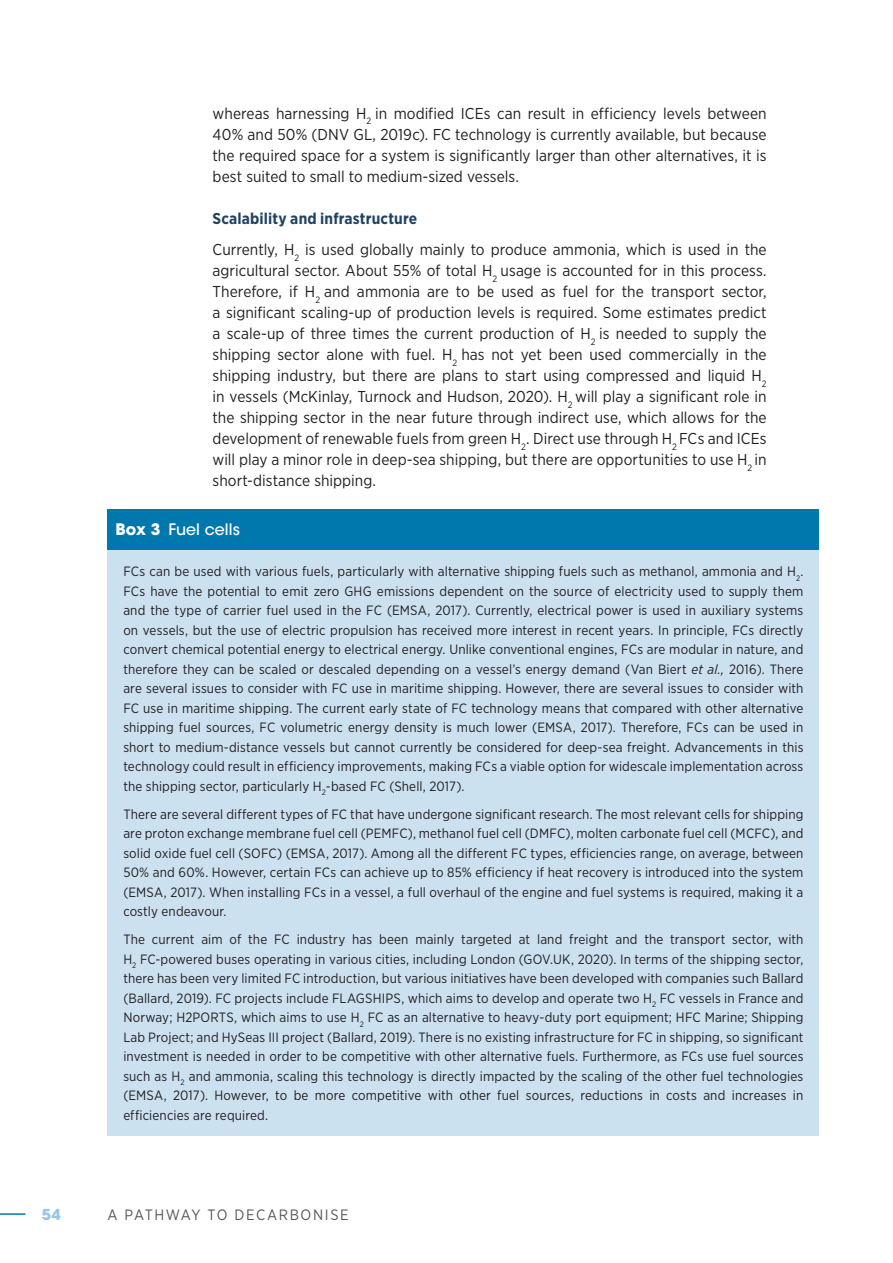
<style>
.page{position:relative;width:893px;height:1263px;background:#fff}
.page>*{position:absolute;margin:0;border:0;box-sizing:border-box;transform-origin:0 0}
.Text_General{font:15.75px/21px "Gotham Narrow";color:#231f20;text-align:justify}
._03_Subheadline{font:700 15.75px "Gotham Narrow";letter-spacing:.01em;color:#204262}
.Title_Box{font:500 15.75px "ITC Avant Garde Std";letter-spacing:.005em;color:#fff}
.t1{font:15px "Gotham Narrow";letter-spacing:.105em;color:#57585a}
.t2{font:700 15px "ITC Avant Garde Std";color:#98c5e7}
.Text_box{font:13.5px/19.5px "Gotham Narrow";letter-spacing:.01em;color:#231f20;text-align:justify}
.s1{font-weight:700}
.s2{font-style:italic}
</style>
<div class="page">
<hr style="left:0;top:1213px;width:26px;height:2px;background:#0078ae">
<div style="left:108px;top:509px;width:711px;height:40px;background:#0078ae"></div>
<div style="left:108px;top:549px;width:711px;height:586px;background:#cce1f0"></div>
<p class="Text_General" style="left:213px;top:103px;width:556px">whereas harnessing H<sub>2</sub> in modified ICEs can result in efficiency levels between 40% and 50% (DNV GL, 2019c). FC technology is currently available, but because the required space for a system is significantly larger than other alternatives, it is best suited to small to medium-sized vessels.</p>
<p class="_03_Subheadline" style="left:213px;top:208px;width:206px">Scalability and infrastructure</p>
<p class="Text_General" style="left:213px;top:239px;width:556px">Currently, H<sub>2</sub> is used globally mainly to produce ammonia, which is used in the agricultural sector. About 55% of total H<sub>2</sub> usage is accounted for in this process.<br>Therefore, if H<sub>2</sub> and ammonia are to be used as fuel for the transport sector, a significant scaling-up of production levels is required. Some estimates predict a scale-up of three times the current production of H<sub>2</sub> is needed to supply the shipping sector alone with fuel. H<sub>2</sub> has not yet been used commercially in the shipping industry, but there are plans to start using compressed and liquid H<sub>2 </sub>in vessels (McKinlay, Turnock and Hudson, 2020). H<sub>2</sub> will play a significant role in the shipping sector in the near future through indirect use, which allows for the development of renewable fuels from green H<sub>2</sub>. Direct use through H<sub>2</sub> FCs and ICEs will play a minor role in deep-sea shipping, but there are opportunities to use H<sub>2</sub> in short-distance shipping.</p>
<p class="Title_Box" style="left:115px;top:519px;width:126px"><span class="s1">Box 3</span> Fuel cells</p>
<p class="Text_box" style="left:123px;top:561px;width:682px">FCs can be used with various fuels, particularly with alternative shipping fuels such as methanol, ammonia and H<sub>2</sub>.<br>FCs have the potential to emit zero GHG emissions dependent on the source of electricity used to supply them and the type of carrier fuel used in the FC (EMSA, 2017). Currently, electrical power is used in auxiliary systems on vessels, but the use of electric propulsion has received more interest in recent years. In principle, FCs directly convert chemical potential energy to electrical energy. Unlike conventional engines, FCs are modular in nature, and therefore they can be scaled or descaled depending on a vessel’s energy demand (Van Biert <span class="s2">et al.,</span> 2016). There are several issues to consider with FC use in maritime shipping. However, there are several issues to consider with FC use in maritime shipping. The current early state of FC technology means that compared with other alternative shipping fuel sources, FC volumetric energy density is much lower (EMSA, 2017). Therefore, FCs can be used in short to medium-distance vessels but cannot currently be considered for deep-sea freight. Advancements in this technology could result in efficiency improvements, making FCs a viable option for widescale implementation across the shipping sector, particularly H<sub>2</sub>-based FC (Shell, 2017).</p>
<p class="Text_box" style="left:123px;top:804px;width:682px">There are several different types of FC that have undergone significant research. The most relevant cells for shipping are proton exchange membrane fuel cell (PEMFC), methanol fuel cell (DMFC), molten carbonate fuel cell (MCFC), and solid oxide fuel cell (SOFC) (EMSA, 2017). Among all the different FC types, efficiencies range, on average, between 50% and 60%. However, certain FCs can achieve up to 85% efficiency if heat recovery is introduced into the system (EMSA, 2017). When installing FCs in a vessel, a full overhaul of the engine and fuel systems is required, making it a costly endeavour.</p>
<p class="Text_box" style="left:123px;top:929px;width:682px">The current aim of the FC industry has been mainly targeted at land freight and the transport sector, with H<sub>2</sub> FC-powered buses operating in various cities, including London (GOV.UK, 2020). In terms of the shipping sector, there has been very limited FC introduction, but various initiatives have been developed with companies such Ballard (Ballard, 2019). FC projects include FLAGSHIPS, which aims to develop and operate two H<sub>2</sub> FC vessels in France and Norway; H2PORTS, which aims to use H<sub>2</sub> FC as an alternative to heavy-duty port equipment; HFC Marine; Shipping Lab Project; and HySeas III project (Ballard, 2019). There is no existing infrastructure for FC in shipping, so significant investment is needed in order to be competitive with other alternative fuels. Furthermore, as FCs use fuel sources such as H<sub>2</sub> and ammonia, scaling this technology is directly impacted by the scaling of the other fuel technologies (EMSA, 2017). However, to be more competitive with other fuel sources, reductions in costs and increases in efficiencies are required.</p>
<p class="t2" style="left:42px;top:1205px;width:20px">54</p>
<p class="t1" style="left:108px;top:1205px;width:243px">A PATHWAY TO DECARBONISE</p>
</div>
